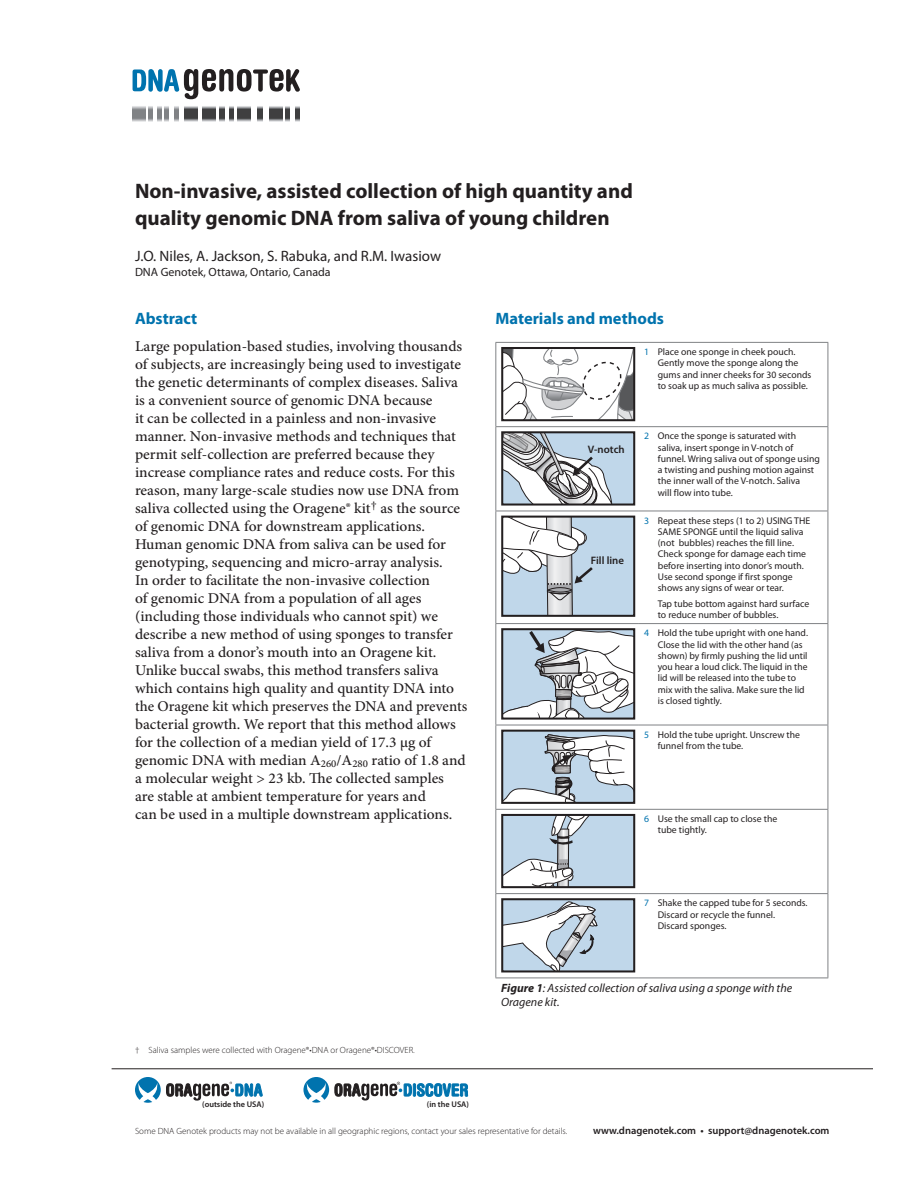
<style>
.page{position:relative;width:918px;height:1188px;background:#fff}
.page>*{position:absolute;margin:0;border:0;box-sizing:border-box;transform-origin:0 0}
.t1{font:700 21px/27px "Myriad Pro";color:#231f20}
.t2{font:700 16.5px "Myriad Pro";color:#0073ae}
.t3{font:500 15px/18px "Minion Pro";color:#231f20}
.t4{font:15px "Myriad Pro";color:#231f20}
.t5{font:italic 12px/13.5px "Myriad Pro";color:#231f20}
.t6{font:12px "Myriad Pro";color:#231f20}
.t7{font:600 10.8px "Myriad Pro";color:#231f20}
.t8{font:600 10.5px "Myriad Pro";color:#231f20}
.t9{font:9.75px/11.2px "Myriad Pro";color:#231f20}
.t10{font:300 9px "Myriad Pro";color:#231f20}
.t11{font:600 8.25px "Myriad Pro";color:#231f20}
.s1{color:#0073ae}
.s2{font-weight:700}
</style>
<div class="page">
<svg style="left:133px;top:106px;width:13px;height:16px"></svg>
<svg style="left:148px;top:106px;width:5px;height:16px"></svg>
<svg style="left:157px;top:106px;width:5px;height:16px"></svg>
<svg style="left:165px;top:106px;width:4px;height:16px"></svg>
<svg style="left:174px;top:106px;width:5px;height:16px"></svg>
<svg style="left:185px;top:106px;width:13px;height:16px"></svg>
<svg style="left:203px;top:106px;width:13px;height:16px"></svg>
<svg style="left:238px;top:106px;width:12px;height:16px"></svg>
<svg style="left:270px;top:106px;width:13px;height:16px"></svg>
<svg style="left:220px;top:106px;width:4px;height:16px"></svg>
<svg style="left:257px;top:106px;width:6px;height:16px"></svg>
<svg style="left:229px;top:106px;width:5px;height:16px"></svg>
<svg style="left:286px;top:106px;width:4px;height:16px"></svg>
<svg style="left:295px;top:106px;width:5px;height:16px"></svg>
<svg style="left:133px;top:69px;width:167px;height:30px"></svg>
<svg style="left:135px;top:1077px;width:128px;height:26px"></svg>
<svg style="left:303px;top:1077px;width:26px;height:26px"></svg>
<svg style="left:335px;top:1081px;width:133px;height:20px"></svg>
<hr style="left:112px;top:1069px;width:761px;height:1px;background:#231f20">
<hr style="left:495px;top:342px;width:144px;height:1px;background:#808285">
<hr style="left:495px;top:343px;width:1px;height:83px;background:#808285">
<hr style="left:639px;top:342px;width:189px;height:1px;background:#808285">
<hr style="left:828px;top:343px;width:1px;height:83px;background:#808285">
<hr style="left:495px;top:426px;width:144px;height:1px;background:#808285">
<hr style="left:495px;top:427px;width:1px;height:84px;background:#808285">
<hr style="left:639px;top:426px;width:189px;height:1px;background:#808285">
<hr style="left:828px;top:427px;width:1px;height:84px;background:#808285">
<hr style="left:495px;top:511px;width:144px;height:1px;background:#808285">
<hr style="left:495px;top:511px;width:1px;height:112px;background:#808285">
<hr style="left:639px;top:511px;width:189px;height:1px;background:#808285">
<hr style="left:828px;top:511px;width:1px;height:112px;background:#808285">
<hr style="left:495px;top:623px;width:144px;height:1px;background:#808285">
<hr style="left:495px;top:624px;width:1px;height:101px;background:#808285">
<hr style="left:639px;top:623px;width:189px;height:1px;background:#808285">
<hr style="left:828px;top:624px;width:1px;height:101px;background:#808285">
<hr style="left:495px;top:725px;width:144px;height:1px;background:#808285">
<hr style="left:495px;top:725px;width:1px;height:84px;background:#808285">
<hr style="left:639px;top:725px;width:189px;height:1px;background:#808285">
<hr style="left:828px;top:725px;width:1px;height:84px;background:#808285">
<hr style="left:495px;top:809px;width:144px;height:1px;background:#808285">
<hr style="left:495px;top:810px;width:1px;height:83px;background:#808285">
<hr style="left:639px;top:809px;width:189px;height:1px;background:#808285">
<hr style="left:828px;top:810px;width:1px;height:83px;background:#808285">
<hr style="left:495px;top:893px;width:144px;height:1px;background:#808285">
<hr style="left:495px;top:894px;width:1px;height:84px;background:#808285">
<hr style="left:639px;top:893px;width:189px;height:1px;background:#808285">
<hr style="left:828px;top:894px;width:1px;height:84px;background:#808285">
<hr style="left:495px;top:978px;width:144px;height:1px;background:#808285">
<hr style="left:639px;top:978px;width:189px;height:1px;background:#808285">
<svg style="left:504px;top:350px;width:128px;height:68px"></svg>
<div style="left:501px;top:347px;width:134px;height:74px;border:2px solid #231f20"></div>
<div style="left:502px;top:432px;width:132px;height:73px;background:#c0d7ea"></div>
<svg style="left:504px;top:434px;width:109px;height:69px"></svg>
<div style="left:501px;top:431px;width:134px;height:75px;border:2px solid #231f20"></div>
<div style="left:502px;top:517px;width:132px;height:99px;background:#c0d7ea"></div>
<svg style="left:504px;top:519px;width:89px;height:95px"></svg>
<div style="left:501px;top:516px;width:134px;height:101px;border:2px solid #231f20"></div>
<svg style="left:504px;top:631px;width:128px;height:86px"></svg>
<div style="left:501px;top:628px;width:134px;height:92px;border:2px solid #231f20"></div>
<div style="left:502px;top:731px;width:132px;height:72px;background:#c0d7ea"></div>
<svg style="left:504px;top:735px;width:128px;height:66px"></svg>
<div style="left:501px;top:730px;width:134px;height:74px;border:2px solid #231f20"></div>
<div style="left:502px;top:815px;width:132px;height:72px;background:#c0d7ea"></div>
<svg style="left:504px;top:817px;width:85px;height:68px"></svg>
<div style="left:501px;top:814px;width:134px;height:74px;border:2px solid #231f20"></div>
<div style="left:502px;top:899px;width:132px;height:72px;background:#c0d7ea"></div>
<svg style="left:504px;top:901px;width:93px;height:68px"></svg>
<div style="left:501px;top:898px;width:134px;height:74px;border:2px solid #231f20"></div>
<h1 class="t1" style="left:135px;top:177px;width:499px">Non-invasive, assisted collection of high quantity and quality genomic DNA from saliva of young children</h1>
<p class="t4" style="left:135px;top:247px;width:308px">J.O. Niles, A. Jackson, S. Rabuka, and R.M. Iwasiow</p>
<p class="t6" style="left:135px;top:265px;width:197px">DNA Genotek, Ottawa, Ontario, Canada</p>
<p class="t2" style="left:135px;top:308px;width:64px">Abstract</p>
<p class="t3" style="left:135px;top:337px;width:334px">Large population-based studies, involving thousands of subjects, are increasingly being used to investigate the genetic determinants of complex diseases. Saliva is a convenient source of genomic DNA because<br>it can be collected in a painless and non-invasive manner. Non-invasive methods and techniques that permit self-collection are preferred because they increase compliance rates and reduce costs. For this reason, many large-scale studies now use DNA from saliva collected using the Oragene® kit<sup>†</sup> as the source of genomic DNA for downstream applications.<br>Human genomic DNA from saliva can be used for genotyping, sequencing and micro-array analysis.<br>In order to facilitate the non-invasive collection<br>of genomic DNA from a population of all ages (including those individuals who cannot spit) we describe a new method of using sponges to transfer saliva from a donor’s mouth into an Oragene kit.<br>Unlike buccal swabs, this method transfers saliva which contains high quality and quantity DNA into the Oragene kit which preserves the DNA and prevents bacterial growth. We report that this method allows for the collection of a median yield of 17.3 µg of genomic DNA with median A<sub>260</sub>/A<sub>280</sub> ratio of 1.8 and a molecular weight &gt; 23 kb. The collected samples<br>are stable at ambient temperature for years and<br>can be used in a multiple downstream applications.</p>
<p class="t2" style="left:495px;top:308px;width:170px">Materials and methods</p>
<p class="t9" style="left:658px;top:346px;width:155px;text-indent:-13px"><span class="s1">1</span> Place one sponge in cheek pouch.<br>Gently move the sponge along the gums and inner cheeks for 30 seconds to soak up as much saliva as possible.</p>
<p class="t9" style="left:658px;top:430px;width:164px;text-indent:-13px"><span class="s1">2</span> Once the sponge is saturated with saliva, insert sponge in V-notch of funnel. Wring saliva out of sponge using a twisting and pushing motion against the inner wall of the V-notch. Saliva<br>will flow into tube.</p>
<p class="t7" style="left:588px;top:443px;width:38px">V-notch</p>
<p class="t9" style="left:658px;top:515px;width:154px;text-indent:-14px"><span class="s1">3</span> Repeat these steps (1 to 2) USING THE SAME SPONGE until the liquid saliva (not bubbles) reaches the fill line.<br>Check sponge for damage each time before inserting into donor’s mouth.<br>Use second sponge if first sponge shows any signs of wear or tear.</p>
<p class="t9" style="left:658px;top:598px;width:153px">Tap tube bottom against hard surface to reduce number of bubbles.</p>
<p class="t9" style="left:658px;top:627px;width:152px;text-indent:-13px"><span class="s1">4</span> Hold the tube upright with one hand.<br>Close the lid with the other hand (as shown) by firmly pushing the lid until you hear a loud click. The liquid in the lid will be released into the tube to mix with the saliva. Make sure the lid is closed tightly.</p>
<p class="t9" style="left:658px;top:729px;width:144px;text-indent:-14px"><span class="s1">5</span> Hold the tube upright. Unscrew the funnel from the tube.</p>
<p class="t7" style="left:591px;top:553px;width:35px">Fill line</p>
<p class="t9" style="left:658px;top:813px;width:121px;text-indent:-14px"><span class="s1">6</span> Use the small cap to close the tube tightly.</p>
<p class="t9" style="left:658px;top:897px;width:151px;text-indent:-14px"><span class="s1">7</span> Shake the capped tube for 5 seconds.<br>Discard or recycle the funnel.<br>Discard sponges.</p>
<p class="t10" style="left:135px;top:1045px;width:281px">† Saliva samples were collected with Oragene®•DNA or Oragene®•DISCOVER.</p>
<p class="t11" style="left:202px;top:1098px;width:64px">(outside the USA)</p>
<p class="t11" style="left:427px;top:1098px;width:43px">(in the USA)</p>
<p class="t5" style="left:501px;top:981px;width:293px"><span class="s2">Figure 1</span>: Assisted collection of saliva using a sponge with the<br>Oragene kit.</p>
<p class="t10" style="left:135px;top:1126px;width:434px">Some DNA Genotek products may not be available in all geographic regions, contact your sales representative for details.</p>
<p class="t8" style="left:593px;top:1124px;width:238px">www.dnagenotek.com • support@dnagenotek.com</p>
</div>
